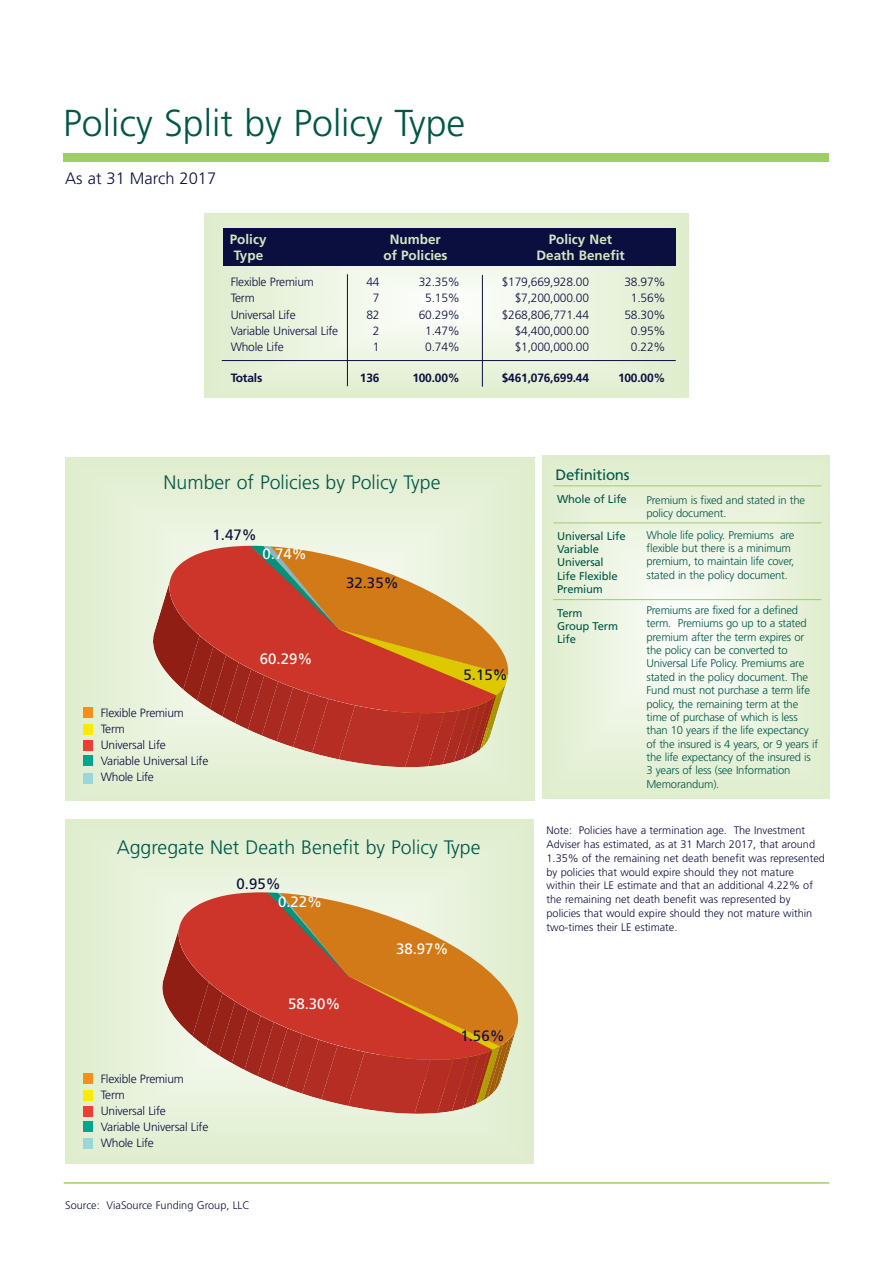
<style>
.page{position:relative;width:893px;height:1263px;background:#fff}
.page>*{position:absolute;margin:0;border:0;box-sizing:border-box;transform-origin:0 0}
.t1{font:300 37.5px "Frutiger";color:#005746}
.t2{font:300 19.5px "Frutiger";color:#005746}
.t3{font:300 16.5px "Frutiger";color:#0b0f3f}
.t4{font:15px "Frutiger";color:#fff}
.t5{font:15px "Frutiger";color:#0b0f3f}
.t6{font:15px "Frutiger";letter-spacing:-.015em;color:#005746}
.t7{font:700 13.5px "Frutiger";color:#d5e6c6}
.t8{font:300 12px/15.9px "Frutiger";letter-spacing:-.015em;color:#0b0f3f}
.t9{font:700 12px "Frutiger";letter-spacing:-.015em;color:#0b0f3f}
.t10{font:300 11.25px/13.4px "Frutiger";letter-spacing:-.015em;color:#005746}
.t11{font:11.25px/13.4px "Frutiger";letter-spacing:-.015em;color:#005746}
.t12{font:300 10.95px/14px "Frutiger";color:#0b0f3f}
</style>
<div class="page">
<svg style="left:543px;top:455px;width:286px;height:344px;background:#e9f2dd"></svg>
<div style="left:64px;top:153px;width:765px;height:9px;background:#9fce66"></div>
<svg style="left:204px;top:213px;width:484px;height:185px;background:#e7f1dc"></svg>
<div style="left:66px;top:456px;width:469px;height:345px;background:linear-gradient(to right,#e5f0d6,#e4f0d6)"></div>
<div style="left:66px;top:819px;width:468px;height:344px;background:#e3efd4"></div>
<div style="left:223px;top:229px;width:453px;height:37px;background:#0b0f3f"></div>
<hr style="left:222px;top:360px;width:454px;height:1px;background:#0b0f3f">
<hr style="left:347px;top:274px;width:1px;height:112px;background:#0b0f3f">
<hr style="left:482px;top:275px;width:1px;height:112px;background:#0b0f3f">
<hr style="left:64px;top:1182px;width:765px;height:2px;background:#9fce66">
<svg style="left:149px;top:546px;width:360px;height:221px;background:#cc7555"></svg>
<div style="left:83px;top:773px;width:9px;height:10px;background:#99d7db"></div>
<div style="left:83px;top:724px;width:9px;height:11px;background:#ffe901"></div>
<div style="left:83px;top:707px;width:9px;height:11px;background:#f68e1e"></div>
<div style="left:83px;top:741px;width:9px;height:10px;background:#ee3e34"></div>
<div style="left:83px;top:755px;width:9px;height:11px;background:#00a78f"></div>
<svg style="left:159px;top:974px;width:360px;height:140px"></svg>
<svg style="left:155px;top:892px;width:337px;height:169px"></svg>
<div style="left:83px;top:1139px;width:9px;height:10px;background:#99d7db"></div>
<div style="left:83px;top:1090px;width:9px;height:10px;background:#ffe901"></div>
<div style="left:83px;top:1073px;width:9px;height:10px;background:#f68e1e"></div>
<div style="left:83px;top:1106px;width:9px;height:10px;background:#ee3e34"></div>
<div style="left:83px;top:1121px;width:9px;height:10px;background:#00a78f"></div>
<hr style="left:553px;top:522px;width:268px;height:1px;background:#9fce66">
<hr style="left:553px;top:599px;width:268px;height:1px;background:#9fce66">
<hr style="left:553px;top:485px;width:268px;height:1px;background:#9fce66">
<h1 class="t1" style="left:63px;top:107px;width:404px">Policy Split by Policy Type</h1>
<h3 class="t3" style="left:65px;top:172px;width:153px">As at 31 March 2017</h3>
<p class="t7" style="left:230px;top:234px;width:38px">Policy</p>
<p class="t7" style="left:390px;top:234px;width:53px">Number</p>
<p class="t7" style="left:549px;top:234px;width:65px">Policy Net</p>
<p class="t7" style="left:234px;top:250px;width:31px">Type</p>
<p class="t7" style="left:383px;top:250px;width:66px">of Policies</p>
<p class="t7" style="left:536px;top:250px;width:90px">Death Benefit</p>
<p class="t8" style="left:231px;top:275px;width:85px">Flexible Premium</p>
<p class="t8" style="left:366px;top:275px;width:15px">44</p>
<p class="t8" style="left:419px;top:275px;width:43px">32.35%</p>
<p class="t8" style="left:502px;top:275px;width:89px">$179,669,928.00</p>
<p class="t8" style="left:624px;top:275px;width:43px">38.97%</p>
<p class="t8" style="left:231px;top:291px;width:26px">Term</p>
<p class="t8" style="left:373px;top:291px;width:8px">7</p>
<p class="t8" style="left:425px;top:291px;width:36px">5.15%</p>
<p class="t8" style="left:515px;top:291px;width:76px">$7,200,000.00</p>
<p class="t8" style="left:631px;top:291px;width:36px">1.56%</p>
<p class="t8" style="left:231px;top:307px;width:67px">Universal Life</p>
<p class="t8" style="left:366px;top:307px;width:15px">82</p>
<p class="t8" style="left:419px;top:307px;width:43px">60.29%</p>
<p class="t8" style="left:502px;top:307px;width:89px">$268,806,771.44</p>
<p class="t8" style="left:624px;top:307px;width:43px">58.30%</p>
<p class="t8" style="left:231px;top:324px;width:109px">Variable Universal Life</p>
<p class="t8" style="left:373px;top:324px;width:8px">2</p>
<p class="t8" style="left:425px;top:324px;width:36px">1.47%</p>
<p class="t8" style="left:515px;top:324px;width:76px">$4,400,000.00</p>
<p class="t8" style="left:631px;top:324px;width:36px">0.95%</p>
<p class="t8" style="left:231px;top:340px;width:55px">Whole Life</p>
<p class="t8" style="left:373px;top:340px;width:8px">1</p>
<p class="t8" style="left:425px;top:340px;width:36px">0.74%</p>
<p class="t8" style="left:515px;top:340px;width:76px">$1,000,000.00</p>
<p class="t8" style="left:631px;top:340px;width:36px">0.22%</p>
<p class="t9" style="left:231px;top:373px;width:33px">Totals</p>
<p class="t9" style="left:360px;top:373px;width:21px">136</p>
<p class="t9" style="left:412px;top:373px;width:49px">100.00%</p>
<p class="t9" style="left:502px;top:373px;width:89px">$461,076,699.44</p>
<p class="t9" style="left:618px;top:373px;width:49px">100.00%</p>
<h2 class="t2" style="left:164px;top:474px;width:278px">Number of Policies by Policy Type</h2>
<h3 class="t5" style="left:213px;top:528px;width:46px">1.47%</h3>
<h3 class="t4" style="left:263px;top:547px;width:46px">0.74%</h3>
<p class="t8" style="left:101px;top:706px;width:109px">Flexible Premium<br>Term<br>Universal Life<br>Variable Universal Life<br>Whole Life</p>
<h3 class="t4" style="left:260px;top:653px;width:54px">60.29%</h3>
<h3 class="t5" style="left:346px;top:576px;width:54px">32.35%</h3>
<h3 class="t5" style="left:463px;top:669px;width:46px;rotate:-1deg">5.15%</h3>
<h2 class="t2" style="left:117px;top:839px;width:365px">Aggregate Net Death Benefit by Policy Type</h2>
<h3 class="t5" style="left:237px;top:877px;width:46px">0.95%</h3>
<h3 class="t4" style="left:278px;top:896px;width:46px">0.22%</h3>
<p class="t8" style="left:101px;top:1072px;width:109px">Flexible Premium<br>Term<br>Universal Life<br>Variable Universal Life<br>Whole Life</p>
<p class="t12" style="left:65px;top:1199px;width:186px">Source: ViaSource Funding Group, LLC</p>
<h3 class="t4" style="left:288px;top:998px;width:54px">58.30%</h3>
<h3 class="t4" style="left:396px;top:942px;width:54px">38.97%</h3>
<h3 class="t5" style="left:460px;top:1029px;width:46px">1.56%</h3>
<h3 class="t6" style="left:556px;top:469px;width:76px">Definitions</h3>
<p class="t11" style="left:557px;top:493px;width:71px">Whole of Life</p>
<p class="t10" style="left:646px;top:494px;width:160px">Premium is fixed and stated in the policy document.</p>
<p class="t10" style="left:646px;top:529px;width:150px">Whole life policy. Premiums are flexible but there is a minimum premium, to maintain life cover, stated in the policy document.</p>
<p class="t10" style="left:646px;top:604px;width:173px">Premiums are fixed for a defined term. Premiums go up to a stated premium after the term expires or the policy can be converted to<br>Universal Life Policy. Premiums are stated in the policy document. The<br>Fund must not purchase a term life policy, the remaining term at the time of purchase of which is less than 10 years if the life expectancy of the insured is 4 years, or 9 years if the life expectancy of the insured is<br>3 years of less (see Information<br>Memorandum).</p>
<p class="t12" style="left:547px;top:824px;width:280px">Note: Policies have a termination age. The Investment Adviser has estimated, as at 31 March 2017, that around 1.35% of the remaining net death benefit was represented by policies that would expire should they not mature within their LE estimate and that an additional 4.22% of the remaining net death benefit was represented by policies that would expire should they not mature within two-times their LE estimate.</p>
<p class="t11" style="left:557px;top:530px;width:70px">Universal Life<br>Variable<br>Universal<br>Life Flexible<br>Premium</p>
<p class="t11" style="left:557px;top:607px;width:62px">Term<br>Group Term<br>Life</p>
</div>
